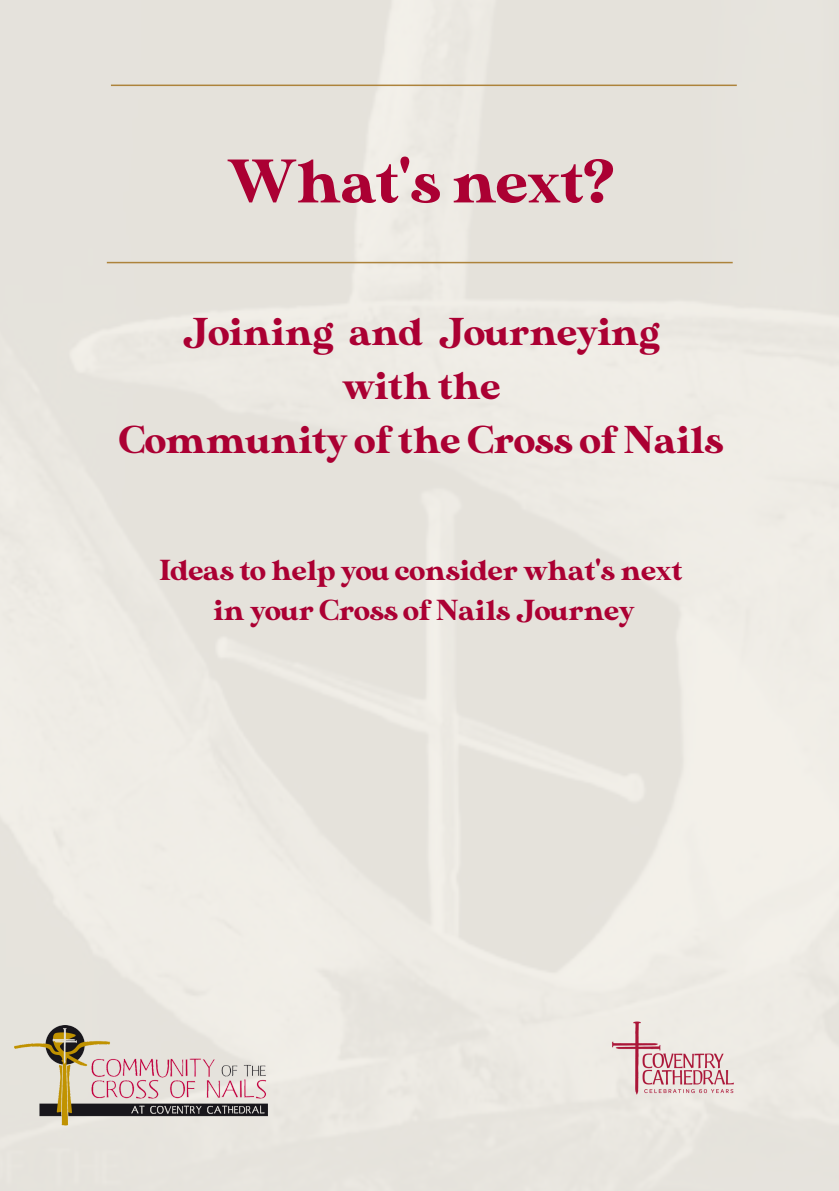
<style>
.page{position:relative;width:839px;height:1191px;background:#fff}
.page>*{position:absolute;margin:0;border:0;box-sizing:border-box;transform-origin:0 0}
.t1{font:61.4px "MADE Sunflower";color:#ab0033}
.t2{font:38.8px "MADE Sunflower";color:#ab0033}
.t3{font:28.8px "MADE Sunflower";color:#ab0033}
</style>
<div class="page">
<img style="left:0;top:0;width:838px;height:1191px">
<hr style="left:107px;top:262px;width:625px;height:1px;background:#ad833b">
<hr style="left:111px;top:85px;width:625px;height:1px;background:#ad833b">
<img style="left:590px;top:976px;width:165px;height:165px">
<img style="left:14px;top:1025px;width:254px;height:101px">
<p class="t1" style="left:227px;top:147px;width:387px">What's next?</p>
<p class="t2" style="left:183px;top:310px;width:478px">Joining and Journeying</p>
<p class="t2" style="left:343px;top:364px;width:159px">with the</p>
<p class="t2" style="left:120px;top:418px;width:605px">Community of the Cross of Nails</p>
<p class="t3" style="left:159px;top:554px;width:524px">Ideas to help you consider what's next</p>
<p class="t3" style="left:213px;top:594px;width:422px">in your Cross of Nails Journey</p>
</div>
